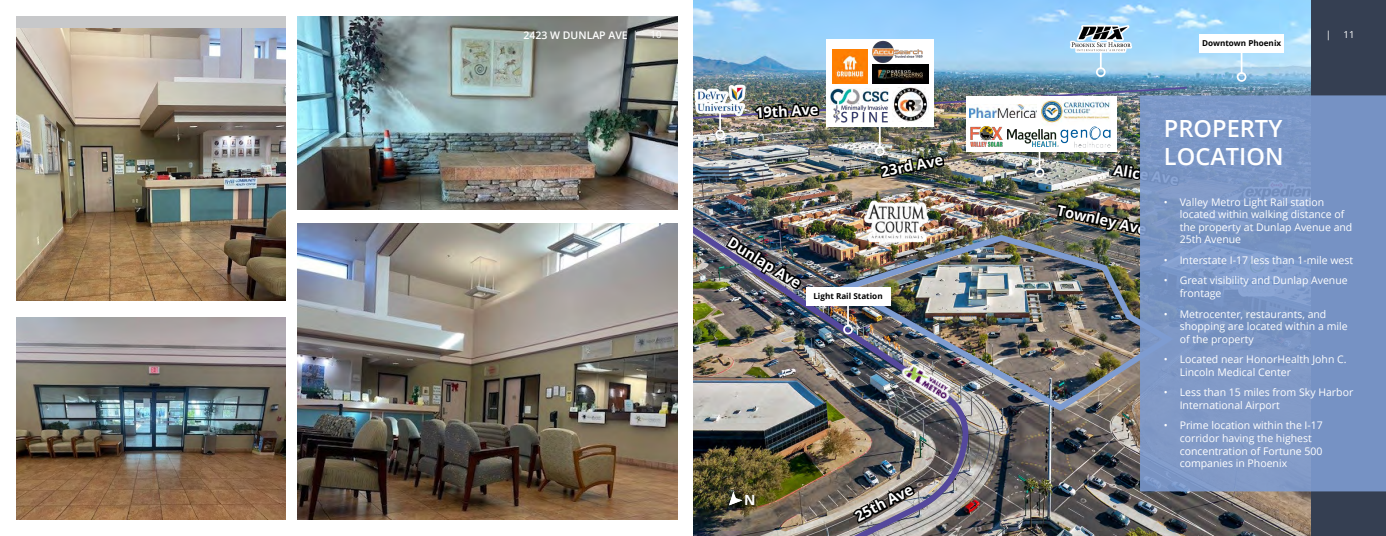
<style>
.page{position:relative;width:1386px;height:536px;background:#fff}
.page>*{position:absolute;margin:0;border:0;box-sizing:border-box;transform-origin:0 0}
.t1{font:600 23.62px/28.3px "Open Sans";color:#fff}
.t2{font:700 14.53px "Open Sans";color:#fff}
.t3{font:700 14px "Open Sans";color:#fff}
.t4{font:10.5px/12.6px "Open Sans";color:#fff}
.t5{font:600 10.5px "Open Sans";color:#fff}
.t6{font:9.62px "Open Sans";color:#fff}
.t7{font:700 8.14px "Open Sans";color:#000}
.s1{font-weight:400;font-size:9.62px}
</style>
<div class="page">
<img style="left:297px;top:16px;width:380px;height:193px">
<div style="left:1307px;top:0;width:79px;height:536px;background:#353f52"></div>
<img style="left:693px;top:0;width:617px;height:536px">
<img style="left:693px;top:291px;width:276px;height:245px">
<img style="left:838px;top:291px;width:302px;height:123px">
<img style="left:896px;top:357px;width:62px;height:50px">
<svg style="left:851px;top:483px;width:66px;height:42px;background:#726b6d"></svg>
<div style="left:843px;top:324px;width:10px;height:10px;border:2px solid #fff;border-radius:50%"></div>
<hr style="left:847px;top:304px;width:2px;height:22px;background:#fff">
<div style="left:806px;top:287px;width:84px;height:19px;background:#fff"></div>
<div style="left:1237px;top:72px;width:9px;height:10px;border:2px solid #fff;border-radius:50%"></div>
<svg style="left:1241px;top:53px;width:1px;height:21px"></svg>
<div style="left:1199px;top:34px;width:85px;height:19px;background:#fff"></div>
<div style="left:1096px;top:67px;width:10px;height:10px;border:2px solid #fff;border-radius:50%"></div>
<hr style="left:1100px;top:47px;width:2px;height:22px;background:#fff">
<img style="left:1069px;top:24px;width:63px;height:31px">
<img style="left:693px;top:82px;width:55px;height:4px">
<div style="left:826px;top:40px;width:108px;height:87px;background:#fff"></div>
<img style="left:872px;top:64px;width:56px;height:19px">
<img style="left:833px;top:49px;width:34px;height:34px">
<img style="left:872px;top:40px;width:51px;height:23px">
<img style="left:693px;top:86px;width:496px;height:205px">
<svg style="left:1140px;top:95px;width:246px;height:396px;background:#7b96c5"></svg>
<div style="left:728px;top:491px;width:28px;height:15px;background:#000;opacity:.5"></div>
<svg style="left:729px;top:491px;width:13px;height:14px"></svg>
<img style="left:297px;top:224px;width:380px;height:295px">
<div style="left:16px;top:16px;width:269px;height:285px;background:#c7c8ca"></div>
<img style="left:16px;top:29px;width:269px;height:272px">
<img style="left:16px;top:317px;width:269px;height:202px">
<p class="t5" style="left:524px;top:27px;width:116px">2423 W DUNLAP AVE <span class="s1">|</span></p>
<p class="t6" style="left:651px;top:28px;width:13px">10</p>
<h2 class="t2" style="left:755px;top:102px;width:65px;rotate:-3deg">19th Ave</h2>
<h2 class="t2" style="left:734px;top:232px;width:84px;rotate:31deg">Dunlap Ave</h2>
<h2 class="t2" style="left:879px;top:161px;width:65px;rotate:-11deg">23rd Ave</h2>
<p class="t7" style="left:813px;top:290px;width:71px">Light Rail Station</p>
<h3 class="t3" style="left:744px;top:490px;width:13px">N</h3>
<h2 class="t2" style="left:851px;top:508px;width:65px;rotate:-28deg">25th Ave</h2>
<p class="t7" style="left:1202px;top:37px;width:81px">Downtown Phoenix</p>
<p class="t6" style="left:1326px;top:28px;width:7px">|</p>
<p class="t6" style="left:1344px;top:28px;width:13px">11</p>
<h1 class="t1" style="left:1164px;top:114px;width:121px">PROPERTY<br>LOCATION</h1>
<p class="t4" style="left:1180px;top:195px;width:174px;text-indent:-16px">• Valley Metro Light Rail station located within walking distance of the property at Dunlap Avenue and<br>25th Avenue</p>
<p class="t4" style="left:1164px;top:253px;width:191px">• Interstate I-17 less than 1-mile west</p>
<p class="t4" style="left:1180px;top:274px;width:170px;text-indent:-16px">• Great visibility and Dunlap Avenue frontage</p>
<p class="t4" style="left:1180px;top:307px;width:169px;text-indent:-16px">• Metrocenter, restaurants, and shopping are located within a mile of the property</p>
<p class="t4" style="left:1180px;top:353px;width:168px;text-indent:-16px">• Located near HonorHealth John C.<br>Lincoln Medical Center</p>
<p class="t4" style="left:1180px;top:386px;width:175px;text-indent:-16px">• Less than 15 miles from Sky Harbor<br>International Airport</p>
<p class="t4" style="left:1180px;top:419px;width:145px;text-indent:-16px">• Prime location within the I-17 corridor having the highest concentration of Fortune 500 companies in Phoenix</p>
<h2 class="t2" style="left:1116px;top:159px;width:67px;rotate:9deg">Alice Ave</h2>
<h2 class="t2" style="left:1060px;top:199px;width:93px;rotate:13deg">Townley Ave</h2>
</div>
